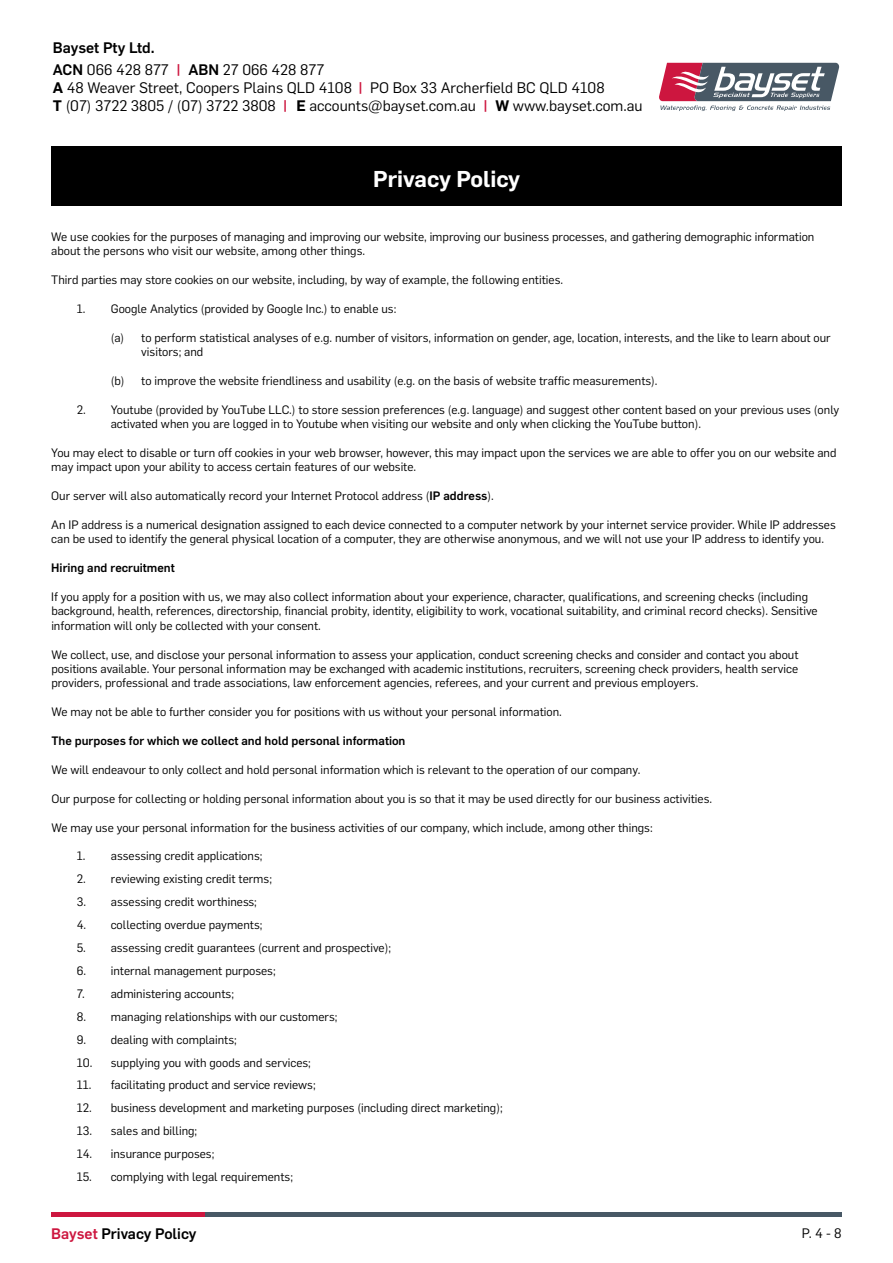
<style>
.page{position:relative;width:893px;height:1263px;background:#fff}
.page>*{position:absolute;margin:0;border:0;box-sizing:border-box;transform-origin:0 0}
.t1{font:600 22.5px "Flama";color:#fff}
.t2{font:15px/22.2px "Flama";color:#000}
.t3{font:500 15px "Flama";color:#000}
.t4{font:500 15px "Flama";color:#cd163f}
.t5{font:13.5px "Flama";color:#000}
.t6{font:12px/14.4px "Flama";color:#000}
.t7{font:500 12px "Flama";color:#000}
.s1{font-weight:500}
.s2{font-weight:500;color:#cd163f}
.s3{font-weight:600}
.s4{color:#cd163f}
</style>
<div class="page">
<hr style="left:51px;top:1212px;width:154px;height:4px;background:#cd163f">
<hr style="left:205px;top:1212px;width:637px;height:4px;background:#485865">
<div style="left:51px;top:147px;width:791px;height:59px;background:#000"></div>
<svg style="left:659px;top:63px;width:181px;height:48px"></svg>
<p class="t2" style="left:53px;top:35px;width:273px"><span class="s1">Bayset Pty Ltd.<br>ACN</span> 066 428 877 <span class="s2">|</span> <span class="s1">ABN</span> 27 066 428 877</p>
<p class="t2" style="left:53px;top:78px;width:553px;line-height:18px"><span class="s3">A</span> 48 Weaver Street, Coopers Plains QLD 4108 PO Box 33 Archerfield BC QLD 4108<br><span class="s3">T</span> (07) 3722 3805 / (07) 3722 3808 <span class="s2">|</span> <span class="s3">E</span> accounts@bayset.com.au <span class="s2">|</span></p>
<p class="t4" style="left:358px;top:77px;width:6px">|</p>
<p class="t2" style="left:495px;top:94px;width:149px"><span class="s3">W</span> www.bayset.com.au</p>
<h1 class="t1" style="left:373px;top:163px;width:149px">Privacy Policy</h1>
<p class="t6" style="left:51px;top:229px;width:765px">We use cookies for the purposes of managing and improving our website, improving our business processes, and gathering demographic information about the persons who visit our website, among other things.</p>
<p class="t6" style="left:51px;top:272px;width:513px">Third parties may store cookies on our website, including, by way of example, the following entities.</p>
<p class="t6" style="left:77px;top:301px;width:321px">1. Google Analytics (provided by Google Inc.) to enable us:</p>
<p class="t6" style="left:141px;top:330px;width:691px;text-indent:-30px">(a) to perform statistical analyses of e.g. number of visitors, information on gender, age, location, interests, and the like to learn about our visitors; and</p>
<p class="t6" style="left:111px;top:373px;width:548px">(b) to improve the website friendliness and usability (e.g. on the basis of website traffic measurements).</p>
<p class="t6" style="left:111px;top:402px;width:730px;text-indent:-34px">2. Youtube (provided by YouTube LLC.) to store session preferences (e.g. language) and suggest other content based on your previous uses (only activated when you are logged in to Youtube when visiting our website and only when clicking the YouTube button).</p>
<p class="t6" style="left:51px;top:445px;width:787px">You may elect to disable or turn off cookies in your web browser, however, this may impact upon the services we are able to offer you on our website and may impact upon your ability to access certain features of our website.</p>
<p class="t6" style="left:51px;top:488px;width:444px">Our server will also automatically record your Internet Protocol address (<span class="s1">IP address</span>).</p>
<p class="t6" style="left:51px;top:517px;width:786px">An IP address is a numerical designation assigned to each device connected to a computer network by your internet service provider. While IP addresses can be used to identify the general physical location of a computer, they are otherwise anonymous, and we will not use your IP address to identify you.</p>
<p class="t7" style="left:51px;top:559px;width:125px">Hiring and recruitment</p>
<p class="t6" style="left:51px;top:589px;width:768px">If you apply for a position with us, we may also collect information about your experience, character, qualifications, and screening checks (including background, health, references, directorship, financial probity, identity, eligibility to work, vocational suitability, and criminal record checks). Sensitive information will only be collected with your consent.</p>
<p class="t6" style="left:51px;top:646px;width:749px;text-align:justify">We collect, use, and disclose your personal information to assess your application, conduct screening checks and consider and contact you about positions available. Your personal information may be exchanged with academic institutions, recruiters, screening check providers, health service providers, professional and trade associations, law enforcement agencies, referees, and your current and previous employers.</p>
<p class="t6" style="left:51px;top:704px;width:512px">We may not be able to further consider you for positions with us without your personal information.</p>
<p class="t7" style="left:51px;top:732px;width:356px">The purposes for which we collect and hold personal information</p>
<p class="t6" style="left:51px;top:762px;width:590px">We will endeavour to only collect and hold personal information which is relevant to the operation of our company.</p>
<p class="t6" style="left:51px;top:790px;width:662px">Our purpose for collecting or holding personal information about you is so that it may be used directly for our business activities.</p>
<p class="t6" style="left:51px;top:819px;width:603px">We may use your personal information for the business activities of our company, which include, among other things:</p>
<p class="t6" style="left:77px;top:848px;width:187px">1. assessing credit applications;</p>
<p class="t6" style="left:77px;top:871px;width:197px">2. reviewing existing credit terms;</p>
<p class="t6" style="left:77px;top:894px;width:182px">3. assessing credit worthiness;</p>
<p class="t6" style="left:77px;top:917px;width:187px">4. collecting overdue payments;</p>
<p class="t6" style="left:77px;top:940px;width:316px">5. assessing credit guarantees (current and prospective);</p>
<p class="t6" style="left:77px;top:963px;width:201px">6. internal management purposes;</p>
<p class="t6" style="left:77px;top:985px;width:159px">7. administering accounts;</p>
<p class="t6" style="left:77px;top:1008px;width:262px">8. managing relationships with our customers;</p>
<p class="t6" style="left:77px;top:1031px;width:162px">9. dealing with complaints;</p>
<p class="t6" style="left:77px;top:1054px;width:236px">10. supplying you with goods and services;</p>
<p class="t6" style="left:77px;top:1077px;width:240px">11. facilitating product and service reviews;</p>
<p class="t6" style="left:77px;top:1100px;width:427px">12. business development and marketing purposes (including direct marketing);</p>
<p class="t6" style="left:77px;top:1123px;width:122px">13. sales and billing;</p>
<p class="t6" style="left:77px;top:1146px;width:139px">14. insurance purposes;</p>
<p class="t6" style="left:77px;top:1169px;width:218px">15. complying with legal requirements;</p>
<p class="t3" style="left:51px;top:1223px;width:147px"><span class="s4">Bayset</span> Privacy Policy</p>
<p class="t5" style="left:802px;top:1224px;width:42px">P. 4 - 8</p>
</div>
